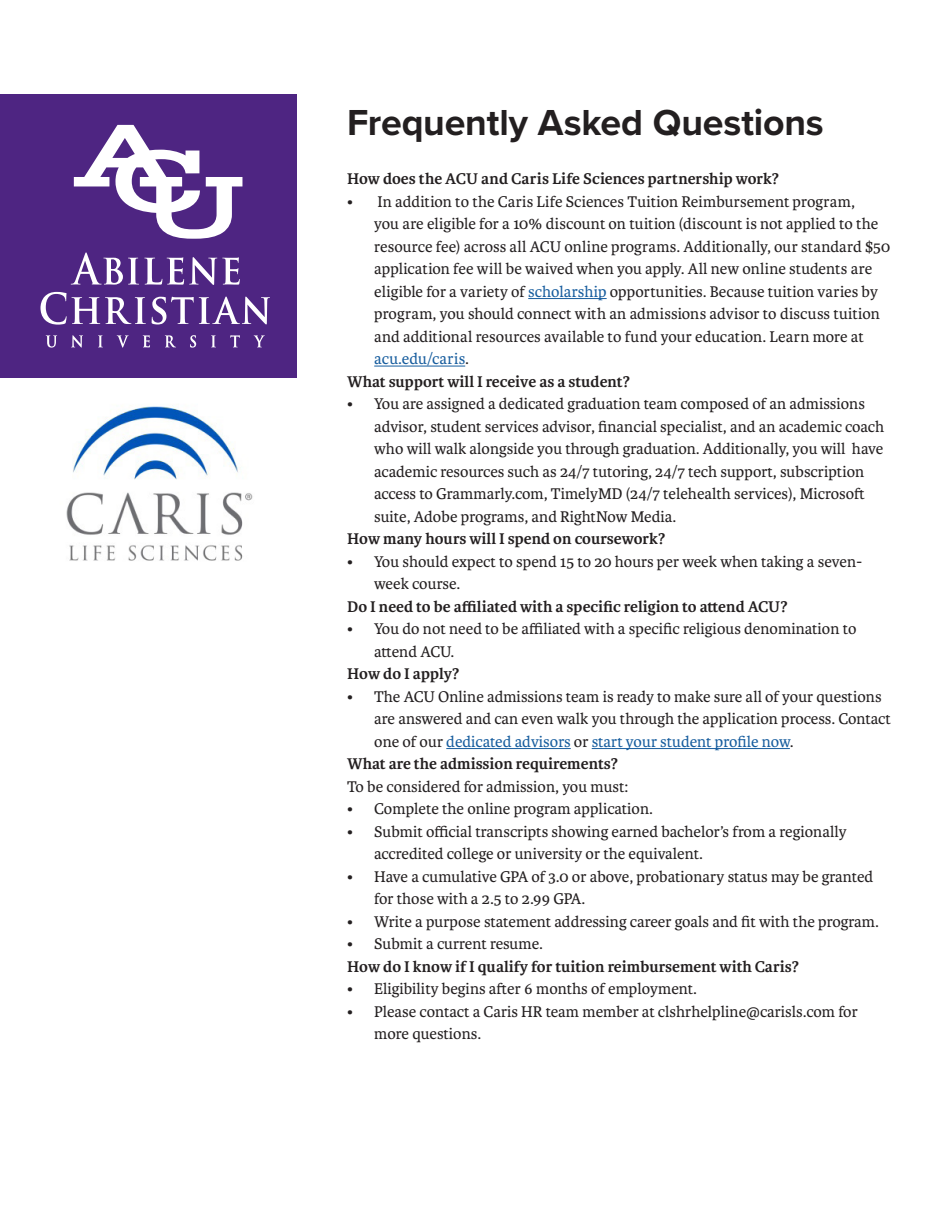
<style>
.page{position:relative;width:945px;height:1215px;background:#fff}
.page>*{position:absolute;margin:0;border:0;box-sizing:border-box;transform-origin:0 0}
.t1{font:700 37.5px "Proxima Nova";letter-spacing:-.005em;color:#231f20}
.t2{font:16.5px/22.5px "Karmina";color:#231f20}
.t3{font:700 16.5px "Karmina";color:#231f20}
.s1{color:#175d9e}
</style>
<div class="page">
<div style="left:0;top:94px;width:297px;height:284px;background:#4e2582"></div>
<svg style="left:46px;top:335px;width:11px;height:13px"></svg>
<svg style="left:71px;top:335px;width:12px;height:13px"></svg>
<svg style="left:98px;top:335px;width:5px;height:12px"></svg>
<svg style="left:117px;top:335px;width:12px;height:13px"></svg>
<svg style="left:143px;top:335px;width:7px;height:12px"></svg>
<svg style="left:165px;top:335px;width:11px;height:12px"></svg>
<svg style="left:190px;top:335px;width:6px;height:13px"></svg>
<svg style="left:211px;top:335px;width:5px;height:12px"></svg>
<svg style="left:230px;top:335px;width:10px;height:12px"></svg>
<svg style="left:254px;top:335px;width:11px;height:12px"></svg>
<svg style="left:71px;top:252px;width:169px;height:33px"></svg>
<svg style="left:41px;top:292px;width:105px;height:33px"></svg>
<svg style="left:152px;top:297px;width:118px;height:27px"></svg>
<svg style="left:74px;top:125px;width:168px;height:114px"></svg>
<hr style="left:528px;top:298px;width:79px;height:1px;background:#175d9e">
<hr style="left:374px;top:366px;width:91px;height:1px;background:#175d9e">
<hr style="left:446px;top:748px;width:125px;height:1px;background:#175d9e">
<hr style="left:592px;top:748px;width:198px;height:1px;background:#175d9e">
<img style="left:66px;top:406px;width:187px;height:155px">
<p class="t1" style="left:347px;top:94px;width:478px">Frequently Asked Questions</p>
<p class="t3" style="left:347px;top:170px;width:433px">How does the ACU and Caris Life Sciences partnership work?</p>
<p class="t2" style="left:374px;top:191px;width:518px;text-indent:-27px">• In addition to the Caris Life Sciences Tuition Reimbursement program,<br>you are eligible for a 10% discount on tuition (discount is not applied to the resource fee) across all ACU online programs. Additionally, our standard $50 application fee will be waived when you apply. All new online students are eligible for a variety of <span class="s1">scholarship</span> opportunities. Because tuition varies by program, you should connect with an admissions advisor to discuss tuition and additional resources available to fund your education. Learn more at <span class="s1">acu.edu/caris</span>.</p>
<p class="t3" style="left:347px;top:372px;width:284px">What support will I receive as a student?</p>
<p class="t2" style="left:374px;top:393px;width:512px;text-indent:-27px">• You are assigned a dedicated graduation team composed of an admissions advisor, student services advisor, financial specialist, and an academic coach who will walk alongside you through graduation. Additionally, you will have academic resources such as 24/7 tutoring, 24/7 tech support, subscription access to Grammarly.com, TimelyMD (24/7 telehealth services), Microsoft suite, Adobe programs, and RightNow Media.</p>
<p class="t3" style="left:347px;top:530px;width:320px">How many hours will I spend on coursework?</p>
<p class="t2" style="left:374px;top:551px;width:489px;text-indent:-27px">• You should expect to spend 15 to 20 hours per week when taking a seven&shy;week course.</p>
<p class="t3" style="left:347px;top:597px;width:442px">Do I need to be affiliated with a specific religion to attend ACU?</p>
<p class="t2" style="left:374px;top:618px;width:484px;text-indent:-27px">• You do not need to be affiliated with a specific religious denomination to attend ACU.</p>
<p class="t3" style="left:347px;top:665px;width:114px">How do I apply?</p>
<p class="t2" style="left:374px;top:686px;width:518px;text-indent:-27px">• The ACU Online admissions team is ready to make sure all of your questions are answered and can even walk you through the application process. Contact one of our <span class="s1">dedicated advisors</span> or <span class="s1">start your student profile now</span>.</p>
<p class="t3" style="left:347px;top:755px;width:272px">What are the admission requirements?</p>
<p class="t2" style="left:347px;top:776px;width:282px">To be considered for admission, you must:</p>
<p class="t2" style="left:347px;top:798px;width:307px">• Complete the online program application.</p>
<p class="t2" style="left:374px;top:821px;width:474px;text-indent:-27px">• Submit official transcripts showing earned bachelor’s from a regionally accredited college or university or the equivalent.</p>
<p class="t2" style="left:374px;top:866px;width:501px;text-indent:-27px">• Have a cumulative GPA of 3.0 or above, probationary status may be granted for those with a 2.5 to 2.99 GPA.</p>
<p class="t2" style="left:347px;top:911px;width:533px">• Write a purpose statement addressing career goals and fit with the program.</p>
<p class="t2" style="left:347px;top:933px;width:197px">• Submit a current resume.</p>
<p class="t3" style="left:347px;top:957px;width:453px">How do I know if I qualify for tuition reimbursement with Caris?</p>
<p class="t2" style="left:347px;top:978px;width:351px">• Eligibility begins after 6 months of employment.</p>
<p class="t2" style="left:374px;top:1001px;width:485px;text-indent:-27px">• Please contact a Caris HR team member at clshrhelpline@carisls.com for more questions.</p>
</div>
